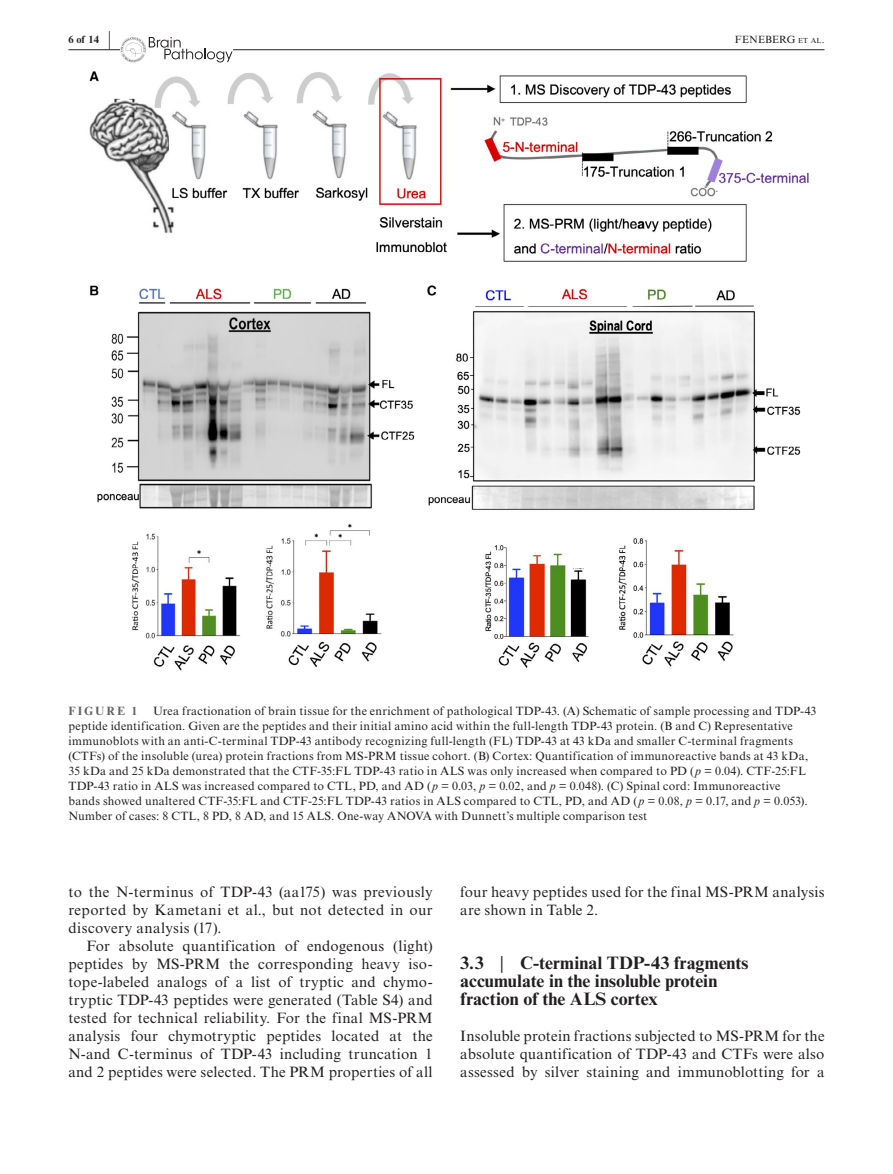
<style>
.page{position:relative;width:893px;height:1174px;background:#fff}
.page>*{position:absolute;margin:0;border:0;box-sizing:border-box;transform-origin:0 0}
.t1{font:700 18px/18px "Times New Roman MT Std";color:#231f20}
.t2{font:15px/18px "Times New Roman MT Std";letter-spacing:.02em;color:#231f20;text-align:justify}
.t3{font:12px/15px "Times New Roman MT Std";letter-spacing:.02em;color:#231f20}
.t4{font:700 12px "Times New Roman MT Std";letter-spacing:.175em;color:#636366}
.t5{font:10.5px "Times New Roman MT Std";letter-spacing:.005em;color:#231f20}
.t6{font:700 10.5px "Times New Roman MT Std";color:#231f20}
.s1{font-size:20.25px}
.s2{font-size:7.35px}
.s3{font-style:italic}
.s4{font-weight:400}
</style>
<div class="page">
<hr style="left:68px;top:49px;width:756px;height:1px;background:#231f20">
<svg style="left:121px;top:37px;width:112px;height:25px"></svg>
<img style="left:89px;top:71px;width:720px;height:600px">
<p class="t6" style="left:68px;top:33px;width:43px">6 of 14 <span class="s1">|</span></p>
<p class="t5" style="left:735px;top:33px;width:91px">FENEBERG <span class="s2">et al</span>.</p>
<p class="t3" style="left:68px;top:703px;width:749px;text-indent:85px">Urea fractionation of brain tissue for the enrichment of pathological TDP-43. (A) Schematic of sample processing and TDP-43 peptide identification. Given are the peptides and their initial amino acid within the full-length TDP-43 protein. (B and C) Representative immunoblots with an anti-C-terminal TDP-43 antibody recognizing full-length (FL) TDP-43 at 43 kDa and smaller C-terminal fragments (CTFs) of the insoluble (urea) protein fractions from MS-PRM tissue cohort. (B) Cortex: Quantification of immunoreactive bands at 43 kDa, 35 kDa and 25 kDa demonstrated that the CTF-35:FL TDP-43 ratio in ALS was only increased when compared to PD (<span class="s3">p</span> = 0.04). CTF-25:FL TDP-43 ratio in ALS was increased compared to CTL, PD, and AD (<span class="s3">p</span> = 0.03, <span class="s3">p</span> = 0.02, and <span class="s3">p</span> = 0.048). (C) Spinal cord: Immunoreactive<br>bands showed unaltered CTF-35:FL and CTF-25:FL TDP-43 ratios in ALS compared to CTL, PD, and AD (<span class="s3">p</span> = 0.08, <span class="s3">p</span> = 0.17, and <span class="s3">p</span> = 0.053).<br>Number of cases: 8 CTL, 8 PD, 8 AD, and 15 ALS. One-way ANOVA with Dunnett’s multiple comparison test</p>
<p class="t4" style="left:68px;top:703px;width:71px">FIGURE 1</p>
<p class="t2" style="left:68px;top:883px;width:366px">to the N-terminus of TDP-43 (aa175) was previously reported by Kametani et al., but not detected in our discovery analysis (17).</p>
<p class="t2" style="left:68px;top:937px;width:366px;text-indent:18px">For absolute quantification of endogenous (light) peptides by MS-PRM the corresponding heavy iso&shy;tope-labeled analogs of a list of tryptic and chymo&shy;tryptic TDP-43 peptides were generated (Table S4) and tested for technical reliability. For the final MS-PRM analysis four chymotryptic peptides located at the N-and C-terminus of TDP-43 including truncation 1 and 2 peptides were selected. The PRM properties of all</p>
<p class="t2" style="left:460px;top:883px;width:366px">four heavy peptides used for the final MS-PRM analysis are shown in Table 2.</p>
<h1 class="t1" style="left:460px;top:954px;width:290px">3.3 <span class="s4">|</span> C-terminal TDP-43 fragments accumulate in the insoluble protein fraction of the ALS cortex</h1>
<p class="t2" style="left:460px;top:1027px;width:366px">Insoluble protein fractions subjected to MS-PRM for the absolute quantification of TDP-43 and CTFs were also assessed by silver staining and immunoblotting for a</p>
</div>
